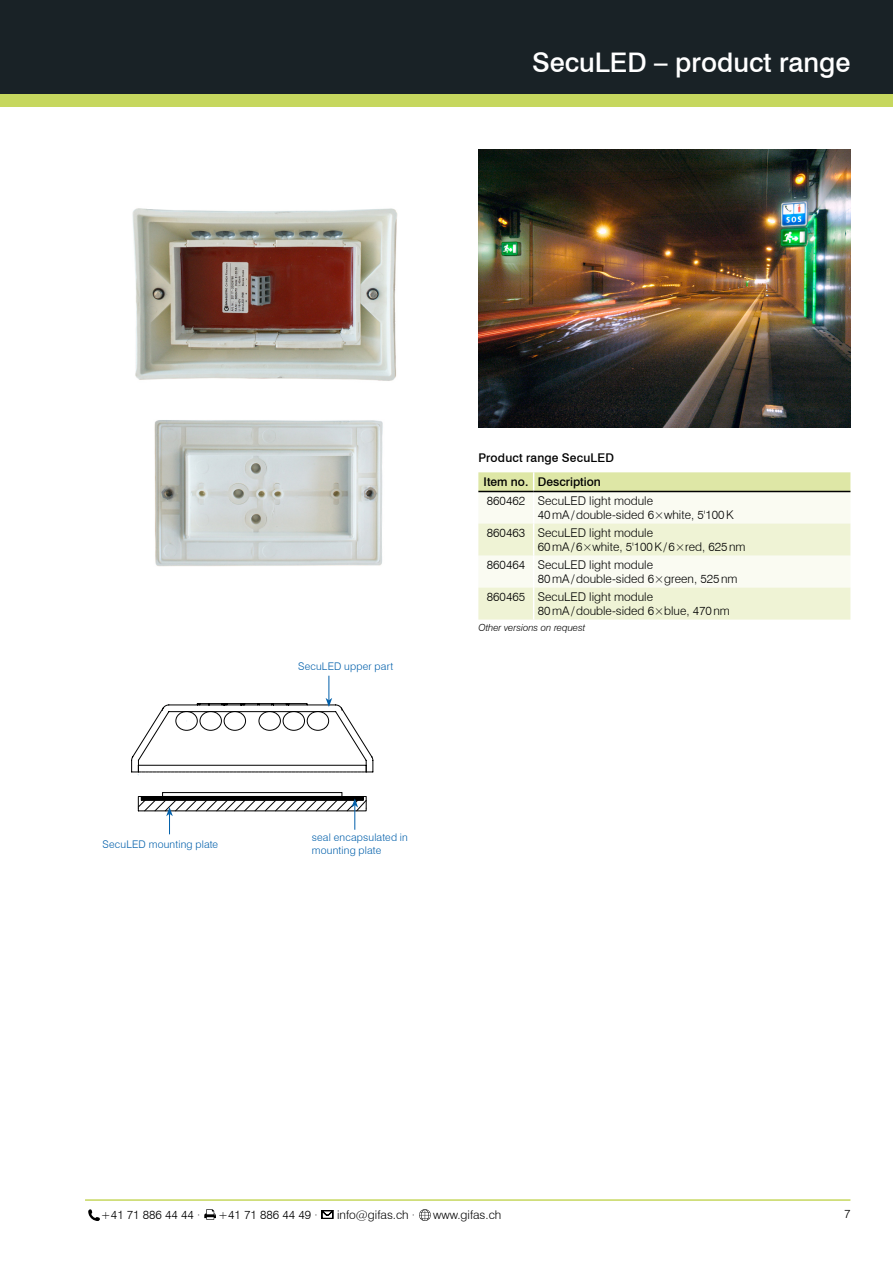
<style>
.page{position:relative;width:893px;height:1263px;background:#fff}
.page>*{position:absolute;margin:0;border:0;box-sizing:border-box;transform-origin:0 0}
.t1{font:500 27px "Swiss 721 BT";color:#fff}
.t2{font:300 12px/14.4px "Swiss 721 BT";color:#000}
.t3{font:500 12px/24.3px "Swiss 721 BT";letter-spacing:.01em;color:#000}
.t4{font:300 10.5px/12.6px "Swiss 721 BT";letter-spacing:.02em;color:#005faa}
.t5{font:italic 300 9.75px "Swiss 721 BT";color:#000}
</style>
<div class="page">
<div style="left:0;top:89px;width:893px;height:17px;background:#c6d75e"></div>
<div style="left:0;top:0;width:893px;height:94px;background:#192226"></div>
<hr style="left:85px;top:1199px;width:765px;height:2px;background:#c6d75e">
<svg style="left:88px;top:1209px;width:12px;height:12px"></svg>
<svg style="left:204px;top:1209px;width:12px;height:11px"></svg>
<svg style="left:322px;top:1210px;width:11px;height:9px"></svg>
<svg style="left:419px;top:1209px;width:12px;height:12px"></svg>
<img style="left:132px;top:208px;width:266px;height:173px">
<img style="left:154px;top:420px;width:229px;height:147px">
<svg style="left:131px;top:676px;width:242px;height:158px"></svg>
<img style="left:478px;top:150px;width:372px;height:277px">
<svg style="left:478px;top:472px;width:372px;height:148px"></svg>
<hr style="left:533px;top:492px;width:1px;height:31px;background:#fff">
<hr style="left:533px;top:523px;width:1px;height:32px;background:#fff">
<hr style="left:533px;top:555px;width:1px;height:33px;background:#fff">
<hr style="left:533px;top:588px;width:1px;height:32px;background:#fff">
<hr style="left:478px;top:491px;width:56px;height:1px;background:#000">
<hr style="left:534px;top:491px;width:316px;height:1px;background:#000">
<h1 class="t1" style="left:532px;top:46px;width:320px">SecuLED – product range</h1>
<p class="t4" style="left:102px;top:837px;width:117px">SecuLED mounting plate</p>
<p class="t4" style="left:298px;top:660px;width:97px">SecuLED upper part</p>
<p class="t4" style="left:312px;top:831px;width:98px">seal encapsulated in mounting plate</p>
<p class="t3" style="left:484px;top:446px;width:132px;text-indent:-5px">Product range SecuLED<br>Item no. Description</p>
<p class="t2" style="left:538px;top:493px;width:197px;text-indent:-51px">860462 SecuLED light module<br>40mA/double-sided 6×white, 5'100K</p>
<p class="t2" style="left:538px;top:525px;width:209px;text-indent:-51px">860463 SecuLED light module<br>60mA/6×white, 5'100K/6×red, 625nm</p>
<p class="t2" style="left:538px;top:557px;width:201px;text-indent:-51px">860464 SecuLED light module<br>80mA/double-sided 6×green, 525nm</p>
<p class="t2" style="left:538px;top:589px;width:194px;text-indent:-51px">860465 SecuLED light module<br>80mA/double-sided 6×blue, 470nm</p>
<p class="t5" style="left:478px;top:622px;width:109px">Other versions on request</p>
<p class="t2" style="left:101px;top:1207px;width:101px">+41 71 886 44 44 ·</p>
<p class="t2" style="left:218px;top:1207px;width:101px">+41 71 886 44 49 ·</p>
<p class="t2" style="left:337px;top:1207px;width:80px">info@gifas.ch ·</p>
<p class="t2" style="left:433px;top:1207px;width:70px">www.gifas.ch</p>
<p class="t2" style="left:844px;top:1207px;width:8px">7</p>
</div>
